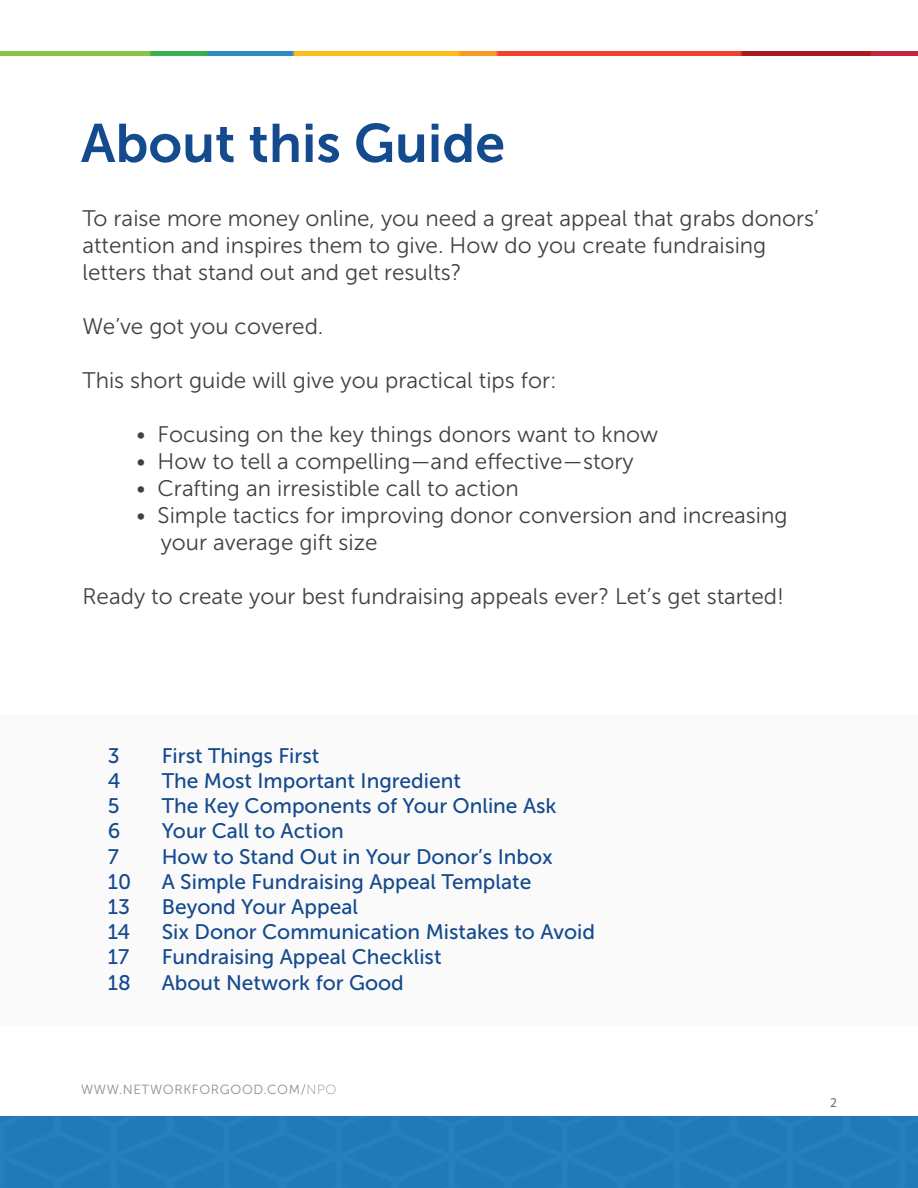
<style>
.page{position:relative;width:918px;height:1188px;background:#fff}
.page>*{position:absolute;margin:0;border:0;box-sizing:border-box;transform-origin:0 0}
.t1{font:54px "Museo Sans 700";color:#144a8e}
.t2{font:22.5px/27px "Museo Sans 300";color:#414042}
.t3{font:21px "Museo Sans 500";color:#144a8e}
.t4{font:13.5px "Myriad Pro";color:#6d6e71}
.t5{font:13.2px "Museo Sans 300";letter-spacing:.05em;color:#988a86}
.s1{font-family:"Museo Sans 100"}
</style>
<div class="page">
<img style="left:0;top:51px;width:918px;height:4px">
<img style="left:0;top:1117px;width:918px;height:71px">
<div style="left:0;top:716px;width:918px;height:310px;background:#fafafa"></div>
<h1 class="t1" style="left:81px;top:113px;width:426px">About this Guide</h1>
<p class="t2" style="left:82px;top:205px;width:738px">To raise more money online, you need a great appeal that grabs donors’ attention and inspires them to give. How do you create fundraising letters that stand out and get results?</p>
<p class="t2" style="left:82px;top:313px;width:242px">We’ve got you covered.</p>
<p class="t2" style="left:82px;top:367px;width:476px">This short guide will give you practical tips for:</p>
<p class="t2" style="left:136px;top:421px;width:523px">• Focusing on the key things donors want to know</p>
<p class="t2" style="left:136px;top:448px;width:499px">• How to tell a compelling—and effective—story</p>
<p class="t2" style="left:136px;top:475px;width:384px">• Crafting an irresistible call to action</p>
<p class="t2" style="left:161px;top:502px;width:628px;text-indent:-24px">• Simple tactics for improving donor conversion and increasing your average gift size</p>
<p class="t2" style="left:82px;top:583px;width:703px">Ready to create your best fundraising appeals ever? Let’s get started!</p>
<p class="t3" style="left:108px;top:744px;width:13px">3</p>
<p class="t3" style="left:162px;top:744px;width:159px">First Things First</p>
<p class="t3" style="left:108px;top:769px;width:14px">4</p>
<p class="t3" style="left:162px;top:769px;width:301px">The Most Important Ingredient</p>
<p class="t3" style="left:108px;top:794px;width:13px">5</p>
<p class="t3" style="left:162px;top:794px;width:396px">The Key Components of Your Online Ask</p>
<p class="t3" style="left:108px;top:820px;width:14px">6</p>
<p class="t3" style="left:162px;top:820px;width:184px">Your Call to Action</p>
<p class="t3" style="left:108px;top:845px;width:13px">7</p>
<p class="t3" style="left:162px;top:845px;width:392px">How to Stand Out in Your Donor’s Inbox</p>
<p class="t3" style="left:108px;top:870px;width:25px">10</p>
<p class="t3" style="left:162px;top:870px;width:371px">A Simple Fundraising Appeal Template</p>
<p class="t3" style="left:108px;top:895px;width:24px">13</p>
<p class="t3" style="left:162px;top:895px;width:198px">Beyond Your Appeal</p>
<p class="t3" style="left:108px;top:920px;width:24px">14</p>
<p class="t3" style="left:162px;top:920px;width:435px">Six Donor Communication Mistakes to Avoid</p>
<p class="t3" style="left:108px;top:946px;width:23px">17</p>
<p class="t3" style="left:162px;top:946px;width:281px">Fundraising Appeal Checklist</p>
<p class="t3" style="left:108px;top:971px;width:25px">18</p>
<p class="t3" style="left:162px;top:971px;width:244px">About Network for Good</p>
<p class="t5" style="left:81px;top:1082px;width:257px">WWW.NETWORKFORGOOD.COM/<span class="s1">NPO</span></p>
<p class="t4" style="left:830px;top:1094px;width:8px">2</p>
</div>
